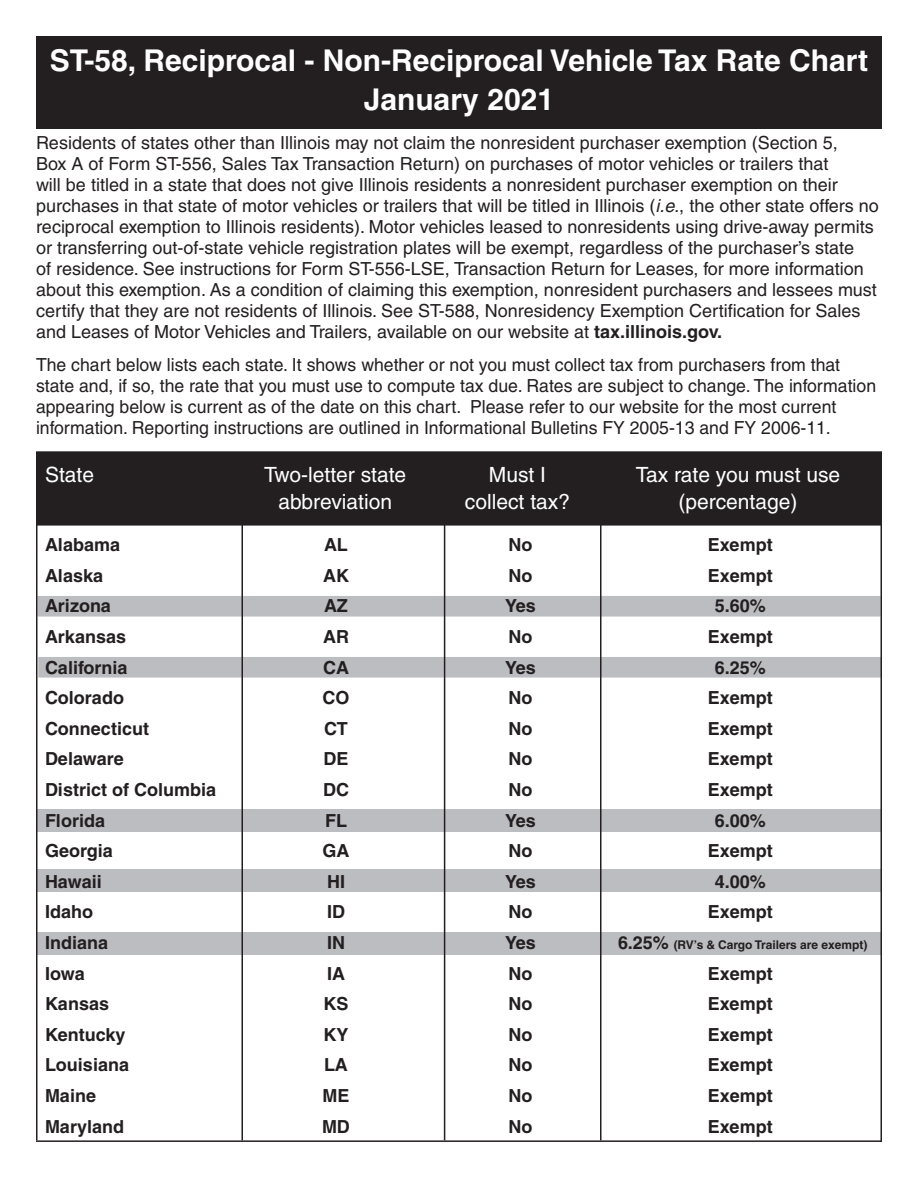
<style>
.page{position:relative;width:918px;height:1188px;background:#fff}
.page>*{position:absolute;margin:0;border:0;box-sizing:border-box;transform-origin:0 0}
.Body_text{font:700 30px "Helvetica";color:#fff}
.Body_text-2{font:21px "Helvetica";color:#fff}
.Body_text-3{font:18px/21px "Helvetica";color:#231f20}
.Body_text-4{font:700 18px "Helvetica";color:#231f20}
.Body_text-5{font:700 12px "Helvetica";color:#231f20}
.s1{font-style:italic}
.s2{font-weight:700}
.s3{font-size:18px}
</style>
<div class="page">
<div style="left:37px;top:655px;width:846px;height:24px;background:#bcbdc0;border:2px solid #fff"></div>
<div style="left:36px;top:933px;width:846px;height:22px;background:#bcbdc0"></div>
<div style="left:36px;top:809px;width:846px;height:23px;background:#bcbdc0"></div>
<div style="left:36px;top:869px;width:846px;height:22px;background:#bcbdc0"></div>
<div style="left:36px;top:594px;width:846px;height:24px;background:#bcbdc0;border:2px solid #fff"></div>
<div style="left:37px;top:452px;width:844px;height:73px;background:#231f20"></div>
<div style="left:36px;top:451px;width:846px;height:75px;border:2px solid #231f20"></div>
<div style="left:36px;top:36px;width:846px;height:92px;background:#231f20"></div>
<hr style="left:242px;top:516px;width:1px;height:624px;background:#231f20">
<hr style="left:600px;top:514px;width:2px;height:626px;background:#231f20">
<hr style="left:36px;top:523px;width:2px;height:617px;background:#231f20">
<hr style="left:880px;top:514px;width:2px;height:628px;background:#231f20">
<hr style="left:444px;top:453px;width:1px;height:687px;background:#231f20">
<hr style="left:36px;top:1140px;width:846px;height:2px;background:#231f20">
<p class="Body_text" style="left:50px;top:42px;width:820px">ST-58, Reciprocal - Non-Reciprocal Vehicle Tax Rate Chart</p>
<p class="Body_text" style="left:364px;top:81px;width:192px">January 2021</p>
<p class="Body_text-3" style="left:36px;top:132px;width:844px">Residents of states other than Illinois may not claim the nonresident purchaser exemption (Section 5,<br>Box A of Form ST-556, Sales Tax Transaction Return) on purchases of motor vehicles or trailers that<br>will be titled in a state that does not give Illinois residents a nonresident purchaser exemption on their purchases in that state of motor vehicles or trailers that will be titled in Illinois (<span class="s1">i.e.</span>, the other state offers no reciprocal exemption to Illinois residents). Motor vehicles leased to nonresidents using drive-away permits or transferring out-of-state vehicle registration plates will be exempt, regardless of the purchaser’s state<br>of residence. See instructions for Form ST-556-LSE, Transaction Return for Leases, for more information about this exemption. As a condition of claiming this exemption, nonresident purchasers and lessees must certify that they are not residents of Illinois. See ST-588, Nonresidency Exemption Certification for Sales and Leases of Motor Vehicles and Trailers, available on our website at <span class="s2">tax.illinois.gov.</span></p>
<p class="Body_text-3" style="left:36px;top:354px;width:842px">The chart below lists each state. It shows whether or not you must collect tax from purchasers from that state and, if so, the rate that you must use to compute tax due. Rates are subject to change. The information appearing below is current as of the date on this chart. Please refer to our website for the most current information. Reporting instructions are outlined in Informational Bulletins FY 2005-13 and FY 2006-11.</p>
<p class="Body_text-2" style="left:45px;top:462px;width:51px">State</p>
<p class="Body_text-2" style="left:264px;top:462px;width:143px">Two-letter state</p>
<p class="Body_text-2" style="left:489px;top:462px;width:59px">Must I</p>
<p class="Body_text-2" style="left:636px;top:462px;width:206px">Tax rate you must use</p>
<p class="Body_text-2" style="left:278px;top:489px;width:115px">abbreviation</p>
<p class="Body_text-2" style="left:465px;top:489px;width:107px">collect tax?</p>
<p class="Body_text-2" style="left:678px;top:489px;width:121px">(percentage)</p>
<p class="Body_text-4" style="left:45px;top:534px;width:77px">Alabama</p>
<p class="Body_text-4" style="left:324px;top:534px;width:25px">AL</p>
<p class="Body_text-4" style="left:508px;top:534px;width:25px">No</p>
<p class="Body_text-4" style="left:708px;top:534px;width:66px">Exempt</p>
<p class="Body_text-4" style="left:45px;top:565px;width:60px">Alaska</p>
<p class="Body_text-4" style="left:323px;top:565px;width:27px">AK</p>
<p class="Body_text-4" style="left:509px;top:565px;width:25px">No</p>
<p class="Body_text-4" style="left:708px;top:565px;width:66px">Exempt</p>
<p class="Body_text-4" style="left:45px;top:595px;width:68px">Arizona</p>
<p class="Body_text-4" style="left:324px;top:595px;width:25px">AZ</p>
<p class="Body_text-4" style="left:505px;top:595px;width:32px">Yes</p>
<p class="Body_text-4" style="left:715px;top:595px;width:53px">5.60%</p>
<p class="Body_text-4" style="left:45px;top:626px;width:83px">Arkansas</p>
<p class="Body_text-4" style="left:323px;top:626px;width:27px">AR</p>
<p class="Body_text-4" style="left:509px;top:626px;width:25px">No</p>
<p class="Body_text-4" style="left:708px;top:626px;width:66px">Exempt</p>
<p class="Body_text-4" style="left:45px;top:656px;width:84px">California</p>
<p class="Body_text-4" style="left:323px;top:656px;width:27px">CA</p>
<p class="Body_text-4" style="left:505px;top:656px;width:32px">Yes</p>
<p class="Body_text-4" style="left:715px;top:656px;width:53px">6.25%</p>
<p class="Body_text-4" style="left:45px;top:687px;width:81px">Colorado</p>
<p class="Body_text-4" style="left:323px;top:687px;width:28px">CO</p>
<p class="Body_text-4" style="left:509px;top:687px;width:25px">No</p>
<p class="Body_text-4" style="left:708px;top:687px;width:66px">Exempt</p>
<p class="Body_text-4" style="left:45px;top:718px;width:106px">Connecticut</p>
<p class="Body_text-4" style="left:324px;top:718px;width:25px">CT</p>
<p class="Body_text-4" style="left:508px;top:718px;width:25px">No</p>
<p class="Body_text-4" style="left:708px;top:718px;width:66px">Exempt</p>
<p class="Body_text-4" style="left:45px;top:748px;width:80px">Delaware</p>
<p class="Body_text-4" style="left:323px;top:748px;width:27px">DE</p>
<p class="Body_text-4" style="left:508px;top:748px;width:25px">No</p>
<p class="Body_text-4" style="left:708px;top:748px;width:66px">Exempt</p>
<p class="Body_text-4" style="left:45px;top:779px;width:173px">District of Columbia</p>
<p class="Body_text-4" style="left:323px;top:779px;width:27px">DC</p>
<p class="Body_text-4" style="left:509px;top:779px;width:25px">No</p>
<p class="Body_text-4" style="left:708px;top:779px;width:66px">Exempt</p>
<p class="Body_text-4" style="left:45px;top:809px;width:62px">Florida</p>
<p class="Body_text-4" style="left:325px;top:809px;width:23px">FL</p>
<p class="Body_text-4" style="left:505px;top:809px;width:32px">Yes</p>
<p class="Body_text-4" style="left:715px;top:809px;width:53px">6.00%</p>
<p class="Body_text-4" style="left:45px;top:840px;width:69px">Georgia</p>
<p class="Body_text-4" style="left:323px;top:840px;width:28px">GA</p>
<p class="Body_text-4" style="left:509px;top:840px;width:25px">No</p>
<p class="Body_text-4" style="left:708px;top:840px;width:66px">Exempt</p>
<p class="Body_text-4" style="left:45px;top:871px;width:58px">Hawaii</p>
<p class="Body_text-4" style="left:327px;top:871px;width:19px">HI</p>
<p class="Body_text-4" style="left:505px;top:871px;width:32px">Yes</p>
<p class="Body_text-4" style="left:715px;top:871px;width:53px">4.00%</p>
<p class="Body_text-4" style="left:45px;top:901px;width:50px">Idaho</p>
<p class="Body_text-4" style="left:327px;top:901px;width:19px">ID</p>
<p class="Body_text-4" style="left:509px;top:901px;width:25px">No</p>
<p class="Body_text-4" style="left:708px;top:901px;width:66px">Exempt</p>
<p class="Body_text-4" style="left:45px;top:932px;width:65px">Indiana</p>
<p class="Body_text-4" style="left:327px;top:932px;width:19px">IN</p>
<p class="Body_text-4" style="left:505px;top:932px;width:32px">Yes</p>
<p class="Body_text-5" style="left:618px;top:938px;width:251px"><span class="s3">6.25%</span> (RV’s &amp; Cargo Trailers are exempt)</p>
<p class="Body_text-4" style="left:45px;top:962px;width:41px">Iowa</p>
<p class="Body_text-4" style="left:327px;top:962px;width:19px">IA</p>
<p class="Body_text-4" style="left:509px;top:962px;width:25px">No</p>
<p class="Body_text-4" style="left:708px;top:962px;width:66px">Exempt</p>
<p class="Body_text-4" style="left:45px;top:993px;width:66px">Kansas</p>
<p class="Body_text-4" style="left:323px;top:993px;width:27px">KS</p>
<p class="Body_text-4" style="left:508px;top:993px;width:25px">No</p>
<p class="Body_text-4" style="left:708px;top:993px;width:66px">Exempt</p>
<p class="Body_text-4" style="left:45px;top:1024px;width:82px">Kentucky</p>
<p class="Body_text-4" style="left:323px;top:1024px;width:27px">KY</p>
<p class="Body_text-4" style="left:508px;top:1024px;width:25px">No</p>
<p class="Body_text-4" style="left:708px;top:1024px;width:66px">Exempt</p>
<p class="Body_text-4" style="left:45px;top:1054px;width:86px">Louisiana</p>
<p class="Body_text-4" style="left:324px;top:1054px;width:25px">LA</p>
<p class="Body_text-4" style="left:508px;top:1054px;width:25px">No</p>
<p class="Body_text-4" style="left:708px;top:1054px;width:66px">Exempt</p>
<p class="Body_text-4" style="left:45px;top:1085px;width:53px">Maine</p>
<p class="Body_text-4" style="left:323px;top:1085px;width:28px">ME</p>
<p class="Body_text-4" style="left:509px;top:1085px;width:25px">No</p>
<p class="Body_text-4" style="left:708px;top:1085px;width:66px">Exempt</p>
<p class="Body_text-4" style="left:45px;top:1115px;width:81px">Maryland</p>
<p class="Body_text-4" style="left:322px;top:1115px;width:29px">MD</p>
<p class="Body_text-4" style="left:508px;top:1115px;width:25px">No</p>
<p class="Body_text-4" style="left:708px;top:1115px;width:66px">Exempt</p>
</div>
